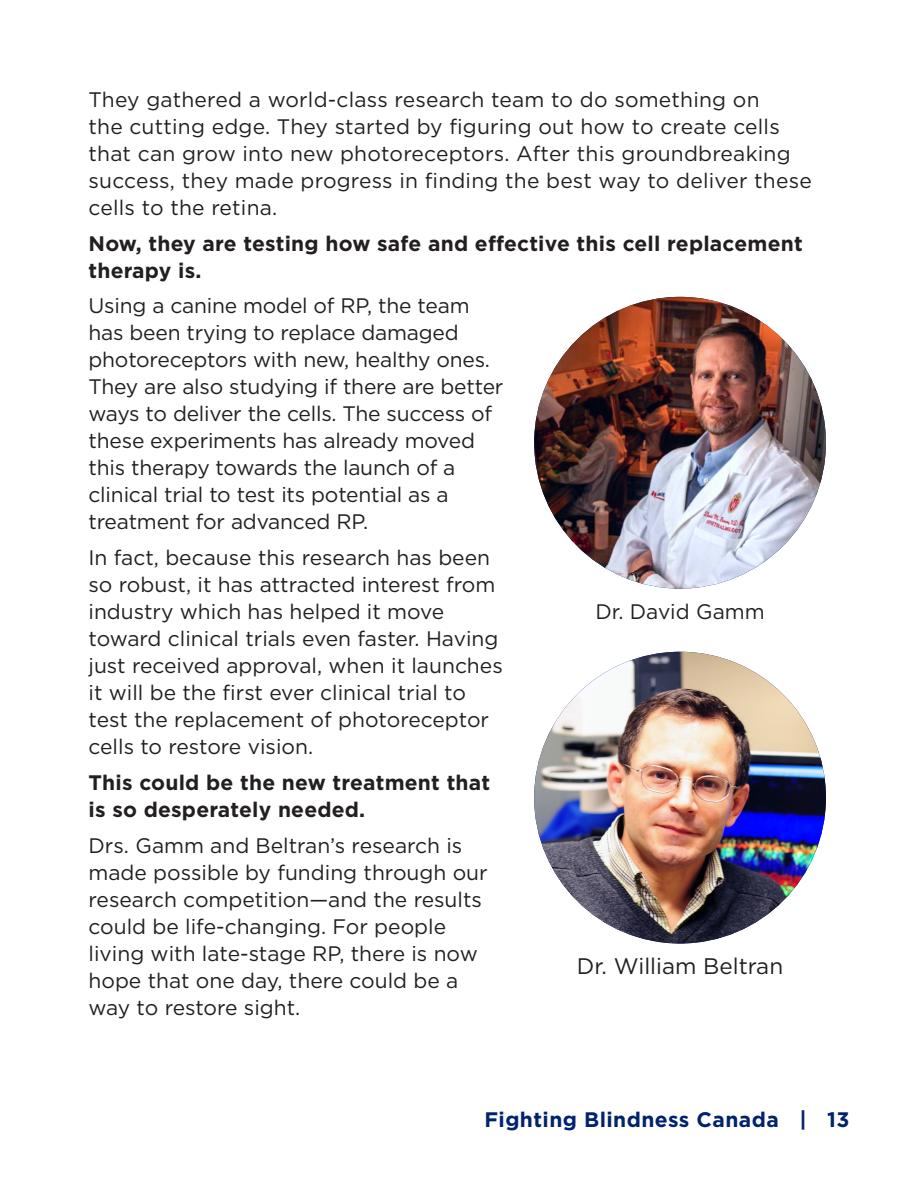
<style>
.page{position:relative;width:918px;height:1188px;background:#fff}
.page>*{position:absolute;margin:0;border:0;box-sizing:border-box;transform-origin:0 0}
.t1{font:22.5px "Gotham";color:#231f20}
.t2{font:21px/27px "Gotham";color:#231f20}
.t3{font:700 21px/27px "Gotham";letter-spacing:.01em;color:#231f20}
.t4{font:700 21px "Gotham";letter-spacing:.02em;color:#00236d}
</style>
<div class="page">
<img style="left:534px;top:297px;width:292px;height:292px;border-radius:146px">
<img style="left:534px;top:652px;width:292px;height:292px;border-radius:146px">
<p class="t2" style="left:89px;top:86px;width:725px">They gathered a world-class research team to do something on<br>the cutting edge. They started by figuring out how to create cells that can grow into new photoreceptors. After this groundbreaking success, they made progress in finding the best way to deliver these cells to the retina.</p>
<p class="t3" style="left:89px;top:230px;width:716px">Now, they are testing how safe and effective this cell replacement therapy is.</p>
<p class="t2" style="left:89px;top:291px;width:416px">Using a canine model of RP, the team has been trying to replace damaged photoreceptors with new, healthy ones.<br>They are also studying if there are better ways to deliver the cells. The success of these experiments has already moved this therapy towards the launch of a clinical trial to test its potential as a treatment for advanced RP.</p>
<p class="t2" style="left:89px;top:543px;width:416px">In fact, because this research has been so robust, it has attracted interest from industry which has helped it move toward clinical trials even faster. Having just received approval, when it launches it will be the first ever clinical trial to test the replacement of photoreceptor cells to restore vision.</p>
<p class="t3" style="left:89px;top:769px;width:403px">This could be the new treatment that is so desperately needed.</p>
<p class="t2" style="left:89px;top:831px;width:401px">Drs. Gamm and Beltran’s research is made possible by funding through our research competition—and the results could be life-changing. For people living with late-stage RP, there is now hope that one day, there could be a way to restore sight.</p>
<p class="t2" style="left:595px;top:597px;width:171px">Dr. David Gamm</p>
<p class="t1" style="left:577px;top:952px;width:208px">Dr. William Beltran</p>
<p class="t4" style="left:484px;top:1106px;width:367px">Fighting Blindness Canada | 13</p>
</div>
